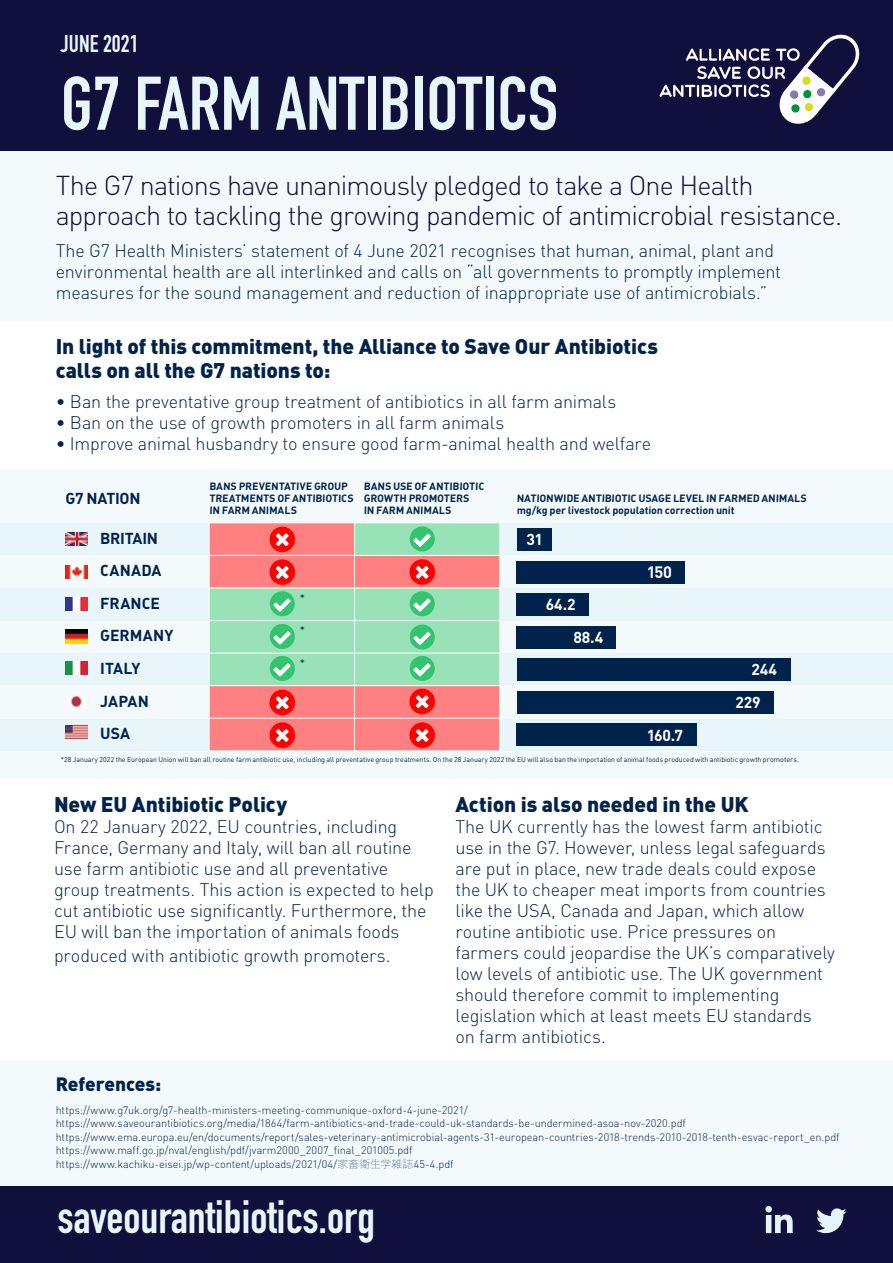
<style>
.page{position:relative;width:893px;height:1263px;background:#fff}
.page>*{position:absolute;margin:0;border:0;box-sizing:border-box;transform-origin:0 0}
.t1{font:700 74.7px "DIN Condensed";color:#e8f5f9}
.t2{font:700 46.05px "DIN Condensed";color:#e8f5f9}
.BODY_COPY{font:300 27px/30px "DIN";letter-spacing:-.035em;color:#110f3b}
.t3{font:700 23.85px "DIN Condensed";color:#e8f5f9}
.BODY_COPY-2{font:900 21px/24px "DIN";letter-spacing:-.005em;color:#00234c}
.BODY_COPY-3{font:900 19.05px "DIN";letter-spacing:-.005em;color:#00234c}
.BODY_COPY-4{font:300 18px/21px "DIN";letter-spacing:-.01em;color:#00234c}
.t4{font:700 16.35px "DIN";color:#fff}
.t5{font:700 15.75px/32.5px "DIN";letter-spacing:-.005em;color:#00234c}
.t6{font:700 15.75px/32.8px "DIN";letter-spacing:-.01em;color:#fff}
.BODY_COPY-5{font:300 10.95px "DIN";letter-spacing:-.005em;color:#00234c}
.t7{font:10.95px "DIN";color:#00234c}
.t8{font:700 10.5px/11.7px "DIN";color:#00234c}
.t9{font:6.9px "DIN";color:#00234c}
.s1{font-size:7.2px}
.s2{font-family:"Hiragino Sans W0";font-weight:400}
</style>
<div class="page">
<div style="left:0;top:1060px;width:893px;height:203px;background:#f4fafc"></div>
<div style="left:0;top:135px;width:893px;height:186px;background:#f4fafc"></div>
<div style="left:0;top:0;width:893px;height:151px;background:#110f3b"></div>
<div style="left:0;top:1186px;width:893px;height:77px;background:#110f3b"></div>
<svg style="left:765px;top:1206px;width:28px;height:27px"></svg>
<svg style="left:816px;top:1208px;width:30px;height:25px"></svg>
<div style="left:0;top:470px;width:893px;height:309px;background:#f4fafc"></div>
<div style="left:0;top:523px;width:893px;height:32px;background:#e8f5f9"></div>
<div style="left:0;top:588px;width:893px;height:33px;background:#e8f5f9"></div>
<div style="left:0;top:653px;width:893px;height:32px;background:#e8f5f9"></div>
<div style="left:0;top:719px;width:893px;height:31px;background:#e8f5f9"></div>
<div style="left:210px;top:686px;width:290px;height:64px;background:#ff8080"></div>
<svg style="left:210px;top:523px;width:290px;height:162px;background:#b8c5a8"></svg>
<hr style="left:209px;top:522px;width:146px;height:1px;background:#fff">
<hr style="left:209px;top:523px;width:1px;height:32px;background:#fff">
<hr style="left:355px;top:522px;width:145px;height:1px;background:#fff">
<hr style="left:354px;top:523px;width:1px;height:32px;background:#fff">
<hr style="left:500px;top:523px;width:1px;height:32px;background:#fff">
<hr style="left:209px;top:555px;width:146px;height:1px;background:#fff">
<hr style="left:209px;top:556px;width:1px;height:32px;background:#fff">
<hr style="left:355px;top:555px;width:145px;height:1px;background:#fff">
<hr style="left:354px;top:556px;width:1px;height:32px;background:#fff">
<hr style="left:500px;top:556px;width:1px;height:32px;background:#fff">
<hr style="left:209px;top:588px;width:146px;height:1px;background:#fff">
<hr style="left:209px;top:588px;width:1px;height:32px;background:#fff">
<hr style="left:355px;top:588px;width:145px;height:1px;background:#fff">
<hr style="left:354px;top:588px;width:1px;height:32px;background:#fff">
<hr style="left:500px;top:588px;width:1px;height:32px;background:#fff">
<hr style="left:209px;top:620px;width:146px;height:1px;background:#fff">
<hr style="left:209px;top:621px;width:1px;height:32px;background:#fff">
<hr style="left:355px;top:620px;width:145px;height:1px;background:#fff">
<hr style="left:354px;top:621px;width:1px;height:32px;background:#fff">
<hr style="left:500px;top:621px;width:1px;height:32px;background:#fff">
<hr style="left:209px;top:653px;width:146px;height:1px;background:#fff">
<hr style="left:209px;top:653px;width:1px;height:32px;background:#fff">
<hr style="left:355px;top:653px;width:145px;height:1px;background:#fff">
<hr style="left:354px;top:653px;width:1px;height:32px;background:#fff">
<hr style="left:500px;top:653px;width:1px;height:32px;background:#fff">
<hr style="left:209px;top:685px;width:146px;height:1px;background:#fff">
<hr style="left:209px;top:686px;width:1px;height:32px;background:#fff">
<hr style="left:355px;top:685px;width:145px;height:1px;background:#fff">
<hr style="left:354px;top:686px;width:1px;height:32px;background:#fff">
<hr style="left:500px;top:686px;width:1px;height:32px;background:#fff">
<hr style="left:209px;top:718px;width:146px;height:1px;background:#fff">
<hr style="left:209px;top:719px;width:1px;height:31px;background:#fff">
<hr style="left:355px;top:718px;width:145px;height:1px;background:#fff">
<hr style="left:354px;top:719px;width:1px;height:31px;background:#fff">
<hr style="left:500px;top:719px;width:1px;height:31px;background:#fff">
<hr style="left:209px;top:750px;width:146px;height:1px;background:#fff">
<hr style="left:355px;top:750px;width:145px;height:1px;background:#fff">
<div style="left:517px;top:528px;width:34px;height:23px;background:#00234c"></div>
<div style="left:517px;top:561px;width:168px;height:22px;background:#00234c"></div>
<div style="left:517px;top:593px;width:72px;height:23px;background:#00234c"></div>
<div style="left:517px;top:626px;width:99px;height:22px;background:#00234c"></div>
<div style="left:517px;top:658px;width:273px;height:23px;background:#00234c"></div>
<div style="left:517px;top:691px;width:257px;height:22px;background:#00234c"></div>
<div style="left:517px;top:723px;width:180px;height:23px;background:#00234c"></div>
<img style="left:66px;top:725px;width:22px;height:13px">
<img style="left:66px;top:630px;width:22px;height:13px">
<img style="left:66px;top:598px;width:22px;height:13px">
<img style="left:66px;top:661px;width:22px;height:14px">
<img style="left:66px;top:532px;width:22px;height:13px">
<img style="left:66px;top:565px;width:22px;height:13px">
<img style="left:68px;top:696px;width:18px;height:10px">
<div style="left:66px;top:694px;width:22px;height:14px;border:1px solid #f3f2f2"></div>
<svg style="left:410px;top:526px;width:25px;height:25px"></svg>
<svg style="left:410px;top:591px;width:25px;height:25px"></svg>
<svg style="left:410px;top:624px;width:25px;height:25px"></svg>
<svg style="left:410px;top:656px;width:25px;height:25px"></svg>
<svg style="left:409px;top:689px;width:26px;height:25px"></svg>
<svg style="left:409px;top:559px;width:26px;height:26px"></svg>
<svg style="left:409px;top:722px;width:26px;height:26px"></svg>
<svg style="left:270px;top:591px;width:25px;height:25px"></svg>
<svg style="left:270px;top:624px;width:25px;height:25px"></svg>
<svg style="left:270px;top:656px;width:25px;height:25px"></svg>
<svg style="left:270px;top:690px;width:25px;height:25px"></svg>
<svg style="left:270px;top:722px;width:25px;height:26px"></svg>
<svg style="left:270px;top:527px;width:25px;height:25px"></svg>
<svg style="left:270px;top:559px;width:25px;height:26px"></svg>
<svg style="left:659px;top:35px;width:200px;height:89px"></svg>
<p class="t3" style="left:61px;top:27px;width:79px">JUNE 2021</p>
<p class="t1" style="left:61px;top:53px;width:499px">G7 FARM ANTIBIOTICS</p>
<p class="BODY_COPY" style="left:56px;top:169px;width:788px">The G7 nations have unanimously pledged to take a One Health approach to tackling the growing pandemic of antimicrobial resistance.</p>
<p class="BODY_COPY-4" style="left:56px;top:239px;width:727px">The G7 Health Ministers’ statement of 4 June 2021 recognises that human, animal, plant and environmental health are all interlinked and calls on “all governments to promptly implement measures for the sound management and reduction of inappropriate use of antimicrobials.”</p>
<p class="BODY_COPY-2" style="left:56px;top:333px;width:604px">In light of this commitment, the Alliance to Save Our Antibiotics calls on all the G7 nations to:</p>
<p class="BODY_COPY-4" style="left:56px;top:390px;width:562px">• Ban the preventative group treatment of antibiotics in all farm animals</p>
<p class="BODY_COPY-4" style="left:56px;top:411px;width:450px">• Ban on the use of growth promoters in all farm animals</p>
<p class="BODY_COPY-4" style="left:56px;top:432px;width:597px">• Improve animal husbandry to ensure good farm-animal health and welfare</p>
<p class="t5" style="left:66px;top:481px;width:76px">G7 NATION</p>
<p class="t8" style="left:209px;top:480px;width:146px">BANS PREVENTATIVE GROUP<br>TREATMENTS OF ANTIBIOTICS<br>IN FARM ANIMALS</p>
<p class="t8" style="left:364px;top:480px;width:122px">BANS USE OF ANTIBIOTIC<br>GROWTH PROMOTERS<br>IN FARM ANIMALS</p>
<p class="t8" style="left:517px;top:492px;width:292px">NATIONWIDE ANTIBIOTIC USAGE LEVEL IN FARMED ANIMALS mg/kg per livestock population correction unit</p>
<p class="t5" style="left:100px;top:521px;width:75px">BRITAIN<br>CANADA<br>FRANCE<br>GERMANY<br>ITALY<br>JAPAN<br>USA</p>
<p class="t7" style="left:300px;top:591px;width:7px">*</p>
<p class="t7" style="left:300px;top:623px;width:7px">*</p>
<p class="t7" style="left:300px;top:656px;width:7px">*</p>
<p class="t6" style="left:526px;top:522px;width:18px">31</p>
<p class="t6" style="left:573px;top:587px;width:31px;text-indent:-28px">64.2<br>88.4</p>
<p class="t4" style="left:647px;top:562px;width:27px">150</p>
<p class="t6" style="left:647px;top:718px;width:38px">160.7</p>
<p class="t6" style="left:751px;top:653px;width:27px">244</p>
<p class="t6" style="left:736px;top:685px;width:27px">229</p>
<p class="t9" style="left:61px;top:755px;width:740px">*28 January 2022 the European Union will ban all routine farm antibiotic use, including all preventative group treatments. On the 28 January 2022 the EU will also ban the importation of animal foods produced with antibiotic growth <span class="s1">promoters.</span></p>
<p class="BODY_COPY-2" style="left:54px;top:792px;width:235px">New EU Antibiotic Policy</p>
<p class="BODY_COPY-4" style="left:54px;top:815px;width:381px">On 22 January 2022, EU countries, including France, Germany and Italy, will ban all routine use farm antibiotic use and all preventative group treatments. This action is expected to help cut antibiotic use significantly. Furthermore, the EU will ban the importation of animals foods</p>
<p class="BODY_COPY-4" style="left:54px;top:944px;width:338px">produced with antibiotic growth promoters.</p>
<p class="BODY_COPY-2" style="left:455px;top:792px;width:295px">Action is also needed in the UK</p>
<p class="BODY_COPY-4" style="left:455px;top:815px;width:381px">The UK currently has the lowest farm antibiotic use in the G7. However, unless legal safeguards are put in place, new trade deals could expose the UK to cheaper meat imports from countries like the USA, Canada and Japan, which allow routine antibiotic use. Price pressures on farmers could jeopardise the UK’s comparatively low levels of antibiotic use. The UK government should therefore commit to implementing legislation which at least meets EU standards on farm antibiotics.</p>
<p class="BODY_COPY-3" style="left:56px;top:1071px;width:107px">References:</p>
<p class="BODY_COPY-5" style="left:56px;top:1102px;width:414px">https://www.g7uk.org/g7-health-ministers-meeting-communique-oxford-4-june-2021/</p>
<p class="BODY_COPY-5" style="left:56px;top:1116px;width:632px">https://www.saveourantibiotics.org/media/1864/farm-antibiotics-and-trade-could-uk-standards-be-undermined-asoa-nov-2020.pdf</p>
<p class="BODY_COPY-5" style="left:56px;top:1130px;width:785px">https://www.ema.europa.eu/en/documents/report/sales-veterinary-antimicrobial-agents-31-european-countries-2018-trends-2010-2018-tenth-esvac-report_en.pdf</p>
<p class="BODY_COPY-5" style="left:56px;top:1143px;width:358px">https://www.maff.go.jp/nval/english/pdf/jvarm2000_2007_final_201005.pdf</p>
<p class="BODY_COPY-5" style="left:56px;top:1157px;width:399px">https://www.kachiku-eisei.jp/wp-content/uploads/2021/04/<span class="s2">家畜衛生学雑誌</span>45-4.pdf</p>
<p class="t2" style="left:57px;top:1186px;width:319px">saveourantibiotics.org</p>
</div>
